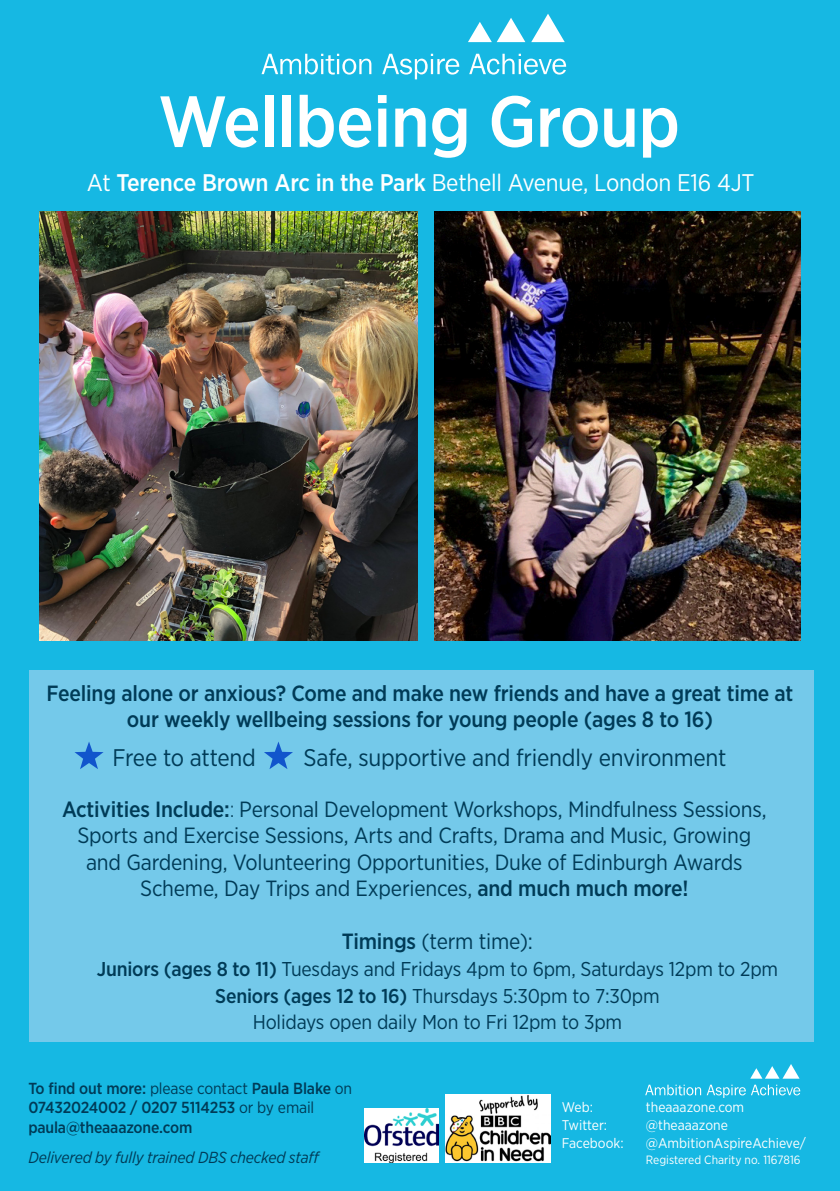
<style>
.page{position:relative;width:840px;height:1191px;background:#fff}
.page>*{position:absolute;margin:0;border:0;box-sizing:border-box;transform-origin:0 0}
.t1{font:500 72px "Gotham Narrow";letter-spacing:-.01em;color:#fff}
.t2{font:24px "Gotham Narrow";letter-spacing:-.01em;color:#fff}
.white_bullet{font:24px "Gotham Narrow";letter-spacing:-.01em;color:#003b57}
.t3{font:22px/26.4px "Gotham Narrow";letter-spacing:-.01em;color:#003b57;text-align:center}
.t4{font:500 22px/26.4px "Gotham Narrow";letter-spacing:-.01em;color:#003b57;text-align:center}
.t5{font:20px "Gotham Narrow";letter-spacing:-.01em;color:#003b57}
.t6{font:500 16px/19.2px "Gotham Narrow";letter-spacing:-.01em;color:#003b57}
.t7{font:italic 16px "Gotham Narrow";letter-spacing:-.01em;color:#003b57}
.t8{font:14px "Gotham Narrow";color:#fff}
.t9{font:12px "Gotham Narrow";color:#fff}
.s1{font-weight:500}
.s2{font-weight:300}
.s3{font-weight:400}
</style>
<div class="page">
<div style="left:0;top:0;width:839px;height:1191px;background:#16b8e3"></div>
<div style="left:29px;top:670px;width:784px;height:371px;background:#74c9ea"></div>
<svg style="left:261px;top:54px;width:110px;height:21px"></svg>
<svg style="left:382px;top:54px;width:77px;height:25px"></svg>
<svg style="left:469px;top:54px;width:97px;height:21px"></svg>
<svg style="left:468px;top:18px;width:57px;height:24px"></svg>
<svg style="left:531px;top:14px;width:33px;height:28px"></svg>
<img style="left:364px;top:1108px;width:74px;height:54px">
<img style="left:445px;top:1095px;width:104px;height:67px">
<img style="left:40px;top:211px;width:377px;height:430px">
<img style="left:434px;top:211px;width:365px;height:430px">
<svg style="left:74px;top:742px;width:29px;height:27px"></svg>
<svg style="left:264px;top:742px;width:29px;height:27px"></svg>
<svg style="left:645px;top:1084px;width:55px;height:11px"></svg>
<svg style="left:706px;top:1084px;width:93px;height:14px"></svg>
<svg style="left:750px;top:1064px;width:49px;height:14px"></svg>
<p class="t1" style="left:158px;top:76px;width:523px">Wellbeing Group</p>
<p class="t2" style="left:87px;top:167px;width:668px">At <span class="s1">Terence Brown Arc in the Park</span> Bethell Avenue, London E16 4JT</p>
<p class="t4" style="left:47px;top:680px;width:747px">Feeling alone or anxious? Come and make new friends and have a great time at our weekly wellbeing sessions for young people (ages 8 to 16)</p>
<p class="white_bullet" style="left:112px;top:742px;width:145px">Free to attend</p>
<p class="white_bullet" style="left:303px;top:742px;width:424px">Safe, supportive and friendly environment</p>
<p class="t3" style="left:62px;top:795px;width:705px"><span class="s1">Activities Include:</span><span class="s2">:</span> Personal Development Workshops, Mindfulness Sessions, Sports and Exercise Sessions, Arts and Crafts, Drama and Music, Growing and Gardening, Volunteering Opportunities, Duke of Edinburgh Awards Scheme, Day Trips and Experiences, <span class="s1">and much much more!</span></p>
<p class="t3" style="left:342px;top:927px;width:193px"><span class="s1">Timings</span> (term time):</p>
<p class="t5" style="left:97px;top:956px;width:682px"><span class="s1">Juniors (ages 8 to 11)</span> Tuesdays and Fridays 4pm to 6pm, Saturdays 12pm to 2pm</p>
<p class="t5" style="left:215px;top:983px;width:445px"><span class="s1">Seniors (ages 12 to 16)</span> Thursdays 5:30pm to 7:30pm</p>
<p class="t5" style="left:252px;top:1010px;width:371px">Holidays open daily Mon to Fri 12pm to 3pm</p>
<p class="t6" style="left:28px;top:1078px;width:325px">To find out more: <span class="s3">please contact</span> Paula Blake <span class="s3">on<br></span>07432024002 / 0207 5114253 <span class="s3">or by email </span>paula@theaaazone.com</p>
<p class="t7" style="left:28px;top:1147px;width:293px">Delivered by fully trained DBS checked staff</p>
<p class="t8" style="left:561px;top:1098px;width:33px">Web:</p>
<p class="t8" style="left:645px;top:1098px;width:100px">theaaazone.com</p>
<p class="t8" style="left:561px;top:1116px;width:47px">Twitter:</p>
<p class="t8" style="left:645px;top:1116px;width:83px">@theaaazone</p>
<p class="t8" style="left:561px;top:1134px;width:63px">Facebook:</p>
<p class="t8" style="left:645px;top:1134px;width:161px">@AmbitionAspireAchieve/</p>
<p class="t9" style="left:645px;top:1152px;width:156px">Registered Charity no. 1167816</p>
</div>
